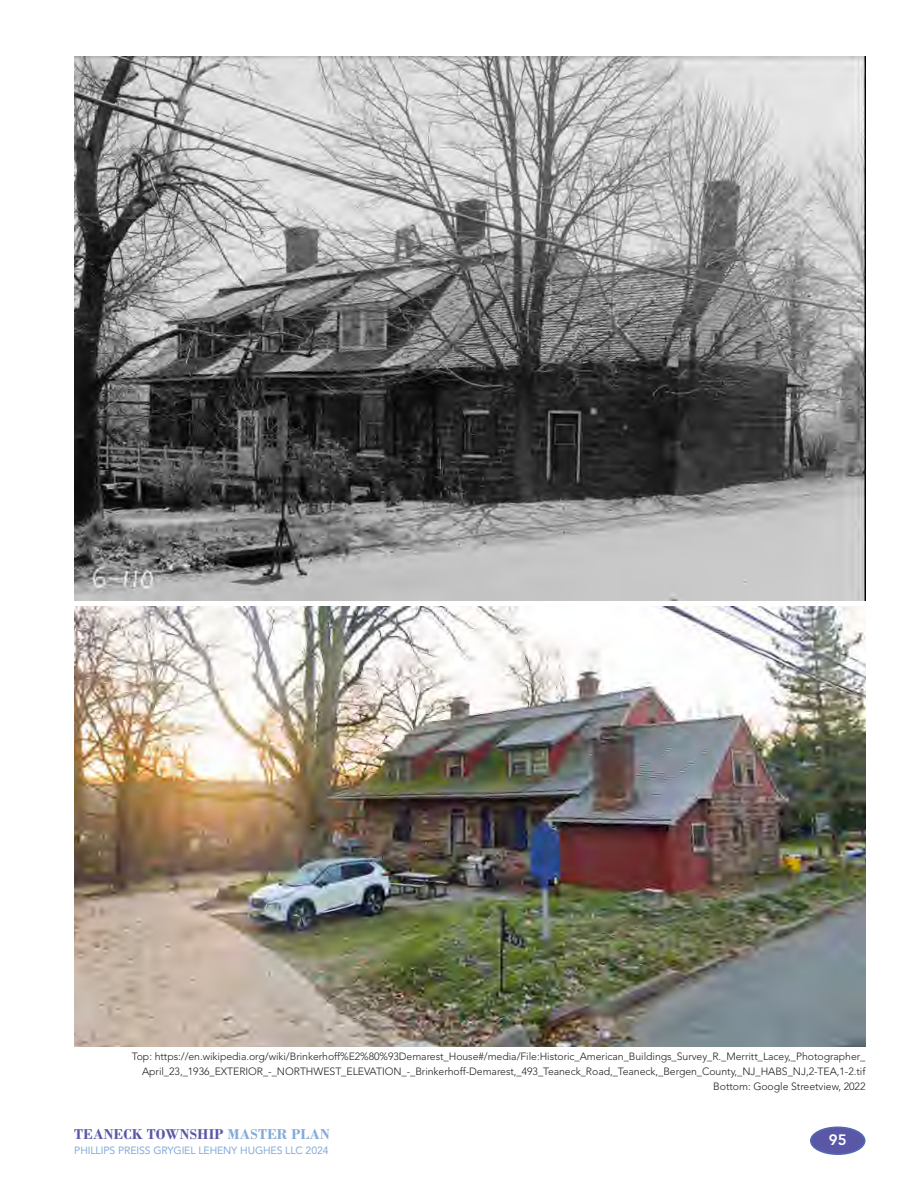
<style>
.page{position:relative;width:918px;height:1188px;background:#fff}
.page>*{position:absolute;margin:0;border:0;box-sizing:border-box;transform-origin:0 0}
.t1{font:700 15px "Bodoni";letter-spacing:.01em;color:#5a58a6}
.t2{font:800 15px "Avenir LT Std";color:#fff}
.footnot3{font:300 10.5px/15px "Avenir LT Std";letter-spacing:-.005em;color:#231f20;text-align:right}
.t3{font:10.5px "Avenir LT Std";letter-spacing:-.01em;color:#83aad9}
.s1{color:#83aad9}
</style>
<div class="page">
<div style="left:811px;top:1127px;width:54px;height:27px;background:#5a58a6;border-radius:50%"></div>
<div style="left:810px;top:1126px;width:56px;height:29px;border:2px solid #516bb3;border-radius:50%"></div>
<img style="left:74px;top:56px;width:792px;height:545px">
<img style="left:74px;top:606px;width:792px;height:441px">
<p class="footnot3" style="left:132px;top:1049px;width:735px">Top: https://en.wikipedia.org/wiki/Brinkerhoff%E2%80%93Demarest_House#/media/File:Historic_American_Buildings_Survey_R._Merritt_Lacey,_Photographer_<br>April_23,_1936_EXTERIOR_-_NORTHWEST_ELEVATION_-_Brinkerhoff-Demarest,_493_Teaneck_Road,_Teaneck,_Bergen_County,_NJ_HABS_NJ,2-TEA,1-2.tif</p>
<p class="footnot3" style="left:713px;top:1079px;width:154px">Bottom: Google Streetview, 2022</p>
<h1 class="t1" style="left:74px;top:1125px;width:257px">TEANECK TOWNSHIP <span class="s1">MASTER PLAN</span></h1>
<p class="t3" style="left:74px;top:1144px;width:256px">PHILLIPS PREISS GRYGIEL LEHENY HUGHES LLC 2024</p>
<h1 class="t2" style="left:829px;top:1131px;width:19px">95</h1>
</div>
